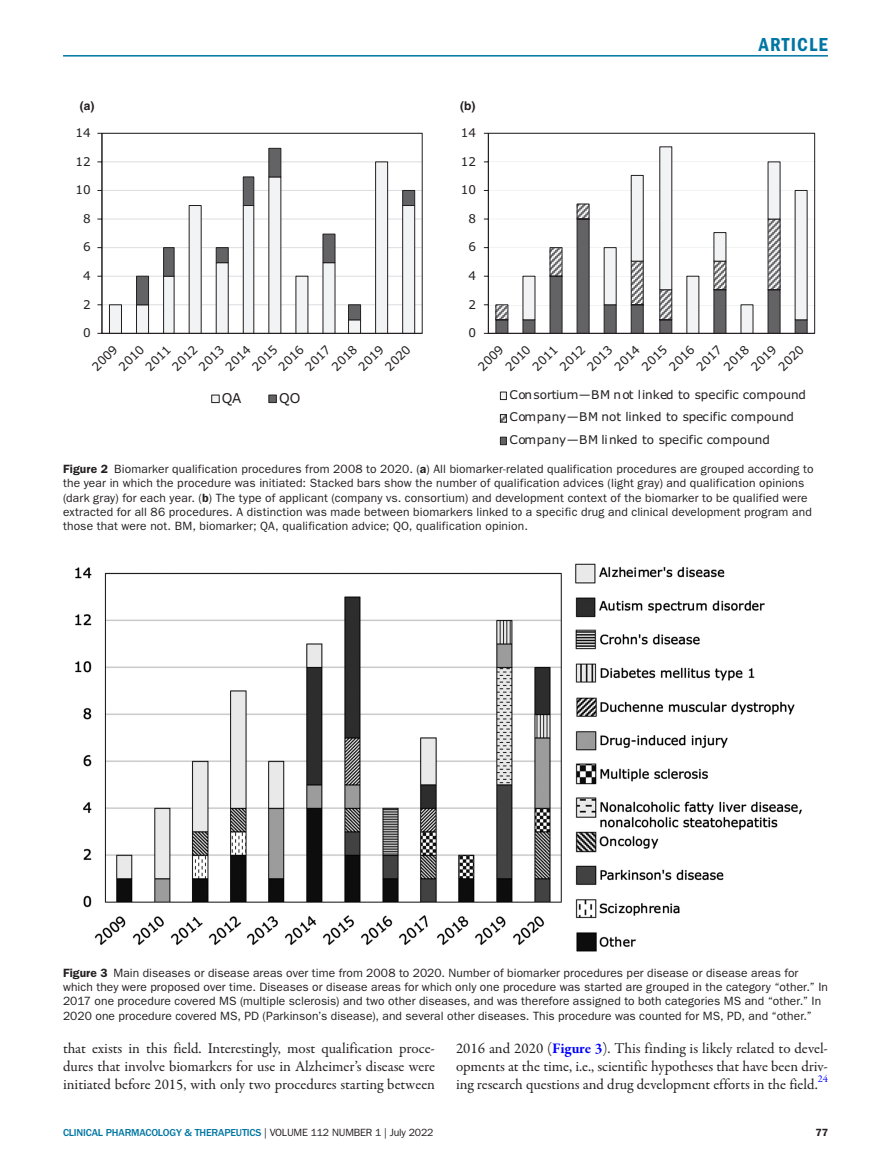
<style>
.page{position:relative;width:891px;height:1175px;background:#fff}
.page>*{position:absolute;margin:0;border:0;box-sizing:border-box;transform-origin:0 0}
.t1{font:19.5px "ITC Franklin Gothic Std Dm Cd";letter-spacing:.06em;color:#0076a3}
.t2{font:15px/18px "Garamond Premr Pro";color:#231f20;text-align:justify}
.t3{font:13.5px "Verdana";color:#231f20}
.t4{font:12px/14.2px "ITC Franklin Gothic Std";letter-spacing:.01em;color:#231f20}
.t5{font:12px/22.5px "Verdana";letter-spacing:-.005em;color:#231f20}
.t6{font:700 12px "Helvetica";color:#231f20}
.t7{font:500 10.5px "ITC Franklin Gothic Std";letter-spacing:-.015em;color:#0076a3}
.t8{font:600 10.5px "ITC Franklin Gothic Std";color:#231f20}
.t9{font:10.5px "Garamond Premr Pro";color:#00f}
.s1{font-weight:600}
.s2{font-weight:700;color:#00f}
.s3{font-weight:400;color:#231f20}
</style>
<div class="page">
<hr style="left:63px;top:55px;width:765px;height:2px;background:#0076a3">
<svg style="left:502px;top:416px;width:3px;height:4px"></svg>
<svg style="left:97px;top:132px;width:326px;height:202px"></svg>
<div style="left:211px;top:395px;width:9px;height:8px;background:#f2f3f4;border:1px solid #231f20"></div>
<div style="left:268px;top:395px;width:9px;height:8px;background:#636366;border:1px solid #231f20"></div>
<svg style="left:495px;top:218px;width:27px;height:115px"></svg>
<svg style="left:522px;top:146px;width:286px;height:187px"></svg>
<hr style="left:488px;top:133px;width:1px;height:200px;background:#231f20">
<hr style="left:488px;top:333px;width:327px;height:1px;background:#231f20">
<div style="left:500px;top:392px;width:7px;height:8px;background:#f2f3f4;border:1px solid #231f20"></div>
<div style="left:500px;top:414px;width:7px;height:8px;border:1px solid #231f20"></div>
<div style="left:500px;top:437px;width:7px;height:8px;background:#636366;border:1px solid #231f20"></div>
<img style="left:76px;top:563px;width:726px;height:388px">
<p class="t6" style="left:80px;top:98px;width:16px">(a)</p>
<p class="t6" style="left:460px;top:98px;width:17px">(b)</p>
<p class="t5" style="left:76px;top:121px;width:17px">14</p>
<p class="t5" style="left:461px;top:121px;width:17px">14</p>
<p class="t5" style="left:76px;top:150px;width:17px">12</p>
<p class="t5" style="left:461px;top:150px;width:17px">12</p>
<p class="t5" style="left:76px;top:178px;width:17px">10</p>
<p class="t5" style="left:461px;top:178px;width:17px">10</p>
<p class="t5" style="left:83px;top:207px;width:9px">8</p>
<p class="t5" style="left:469px;top:207px;width:9px">8</p>
<p class="t5" style="left:83px;top:236px;width:9px">6</p>
<p class="t5" style="left:469px;top:236px;width:9px">6</p>
<p class="t5" style="left:83px;top:264px;width:9px">4</p>
<p class="t5" style="left:469px;top:264px;width:9px">4</p>
<p class="t5" style="left:83px;top:293px;width:9px">2</p>
<p class="t5" style="left:469px;top:293px;width:9px">2</p>
<p class="t5" style="left:83px;top:321px;width:9px">0</p>
<p class="t5" style="left:469px;top:321px;width:9px">0</p>
<h1 class="t1" style="left:759px;top:33px;width:71px">ARTICLE</h1>
<p class="t5" style="left:86px;top:360px;width:32px;rotate:-45deg">2009</p>
<p class="t5" style="left:113px;top:360px;width:32px;rotate:-45deg">2010</p>
<p class="t5" style="left:139px;top:360px;width:32px;rotate:-45deg">2011</p>
<p class="t5" style="left:166px;top:360px;width:32px;rotate:-45deg">2012</p>
<p class="t5" style="left:193px;top:360px;width:32px;rotate:-45deg">2013</p>
<p class="t5" style="left:219px;top:360px;width:32px;rotate:-45deg">2014</p>
<p class="t5" style="left:246px;top:360px;width:32px;rotate:-45deg">2015</p>
<p class="t5" style="left:273px;top:360px;width:32px;rotate:-45deg">2016</p>
<p class="t5" style="left:299px;top:360px;width:32px;rotate:-45deg">2017</p>
<p class="t5" style="left:326px;top:360px;width:32px;rotate:-45deg">2018</p>
<p class="t5" style="left:352px;top:360px;width:32px;rotate:-45deg">2019</p>
<p class="t5" style="left:379px;top:360px;width:32px;rotate:-45deg">2020</p>
<p class="t3" style="left:222px;top:389px;width:21px">QA</p>
<p class="t3" style="left:279px;top:389px;width:23px">QO</p>
<p class="t5" style="left:472px;top:360px;width:32px;rotate:-45deg">2009</p>
<p class="t5" style="left:499px;top:360px;width:32px;rotate:-45deg">2010</p>
<p class="t5" style="left:527px;top:360px;width:32px;rotate:-45deg">2011</p>
<p class="t5" style="left:554px;top:360px;width:32px;rotate:-45deg">2012</p>
<p class="t5" style="left:581px;top:360px;width:32px;rotate:-45deg">2013</p>
<p class="t5" style="left:608px;top:360px;width:32px;rotate:-45deg">2014</p>
<p class="t5" style="left:636px;top:360px;width:32px;rotate:-45deg">2015</p>
<p class="t5" style="left:663px;top:360px;width:32px;rotate:-45deg">2016</p>
<p class="t5" style="left:690px;top:360px;width:32px;rotate:-45deg">2017</p>
<p class="t5" style="left:718px;top:360px;width:32px;rotate:-45deg">2018</p>
<p class="t5" style="left:745px;top:360px;width:32px;rotate:-45deg">2019</p>
<p class="t5" style="left:772px;top:360px;width:32px;rotate:-45deg">2020</p>
<p class="t5" style="left:510px;top:383px;width:298px">Consortium—BM not linked to specific compound<br>Company—BM not linked to specific compound<br>Company—BM linked to specific compound</p>
<p class="t4" style="left:63px;top:462px;width:752px"><span class="s1">Figure 2</span> Biomarker qualification procedures from 2008 to 2020. (<span class="s1">a</span>) All biomarker-related qualification procedures are grouped according to the year in which the procedure was initiated: Stacked bars show the number of qualification advices (light gray) and qualification opinions (dark gray) for each year. (<span class="s1">b</span>) The type of applicant (company vs. consortium) and development context of the biomarker to be qualified were extracted for all 86 procedures. A distinction was made between biomarkers linked to a specific drug and clinical development program and those that were not. BM, biomarker; QA, qualification advice; QO, qualification opinion.</p>
<p class="t4" style="left:63px;top:965px;width:767px"><span class="s1">Figure 3</span> Main diseases or disease areas over time from 2008 to 2020. Number of biomarker procedures per disease or disease areas for which they were proposed over time. Diseases or disease areas for which only one procedure was started are grouped in the category “other.” In 2017 one procedure covered MS (multiple sclerosis) and two other diseases, and was therefore assigned to both categories MS and “other.” In 2020 one procedure covered MS, PD (Parkinson’s disease), and several other diseases. This procedure was counted for MS, PD, and “other.”</p>
<p class="t2" style="left:63px;top:1039px;width:373px">that exists in this field. Interestingly, most qualification proce&shy;dures that involve biomarkers for use in Alzheimer’s disease were initiated before 2015, with only two procedures starting between</p>
<p class="t2" style="left:456px;top:1039px;width:373px">2016 and 2020 (<span class="s2">Figure 3</span>). This finding is likely related to devel&shy;opments at the time, i.e., scientific hypotheses that have been driv&shy;ing research questions and drug development efforts in the field.</p>
<p class="t9" style="left:818px;top:1072px;width:12px">24</p>
<p class="t7" style="left:63px;top:1126px;width:372px">CLINICAL PHARMACOLOGY &amp; THERAPEUTICS <span class="s3">| VOLUME 112 NUMBER 1 | July 2022</span></p>
<p class="t8" style="left:815px;top:1125px;width:14px">77</p>
</div>
